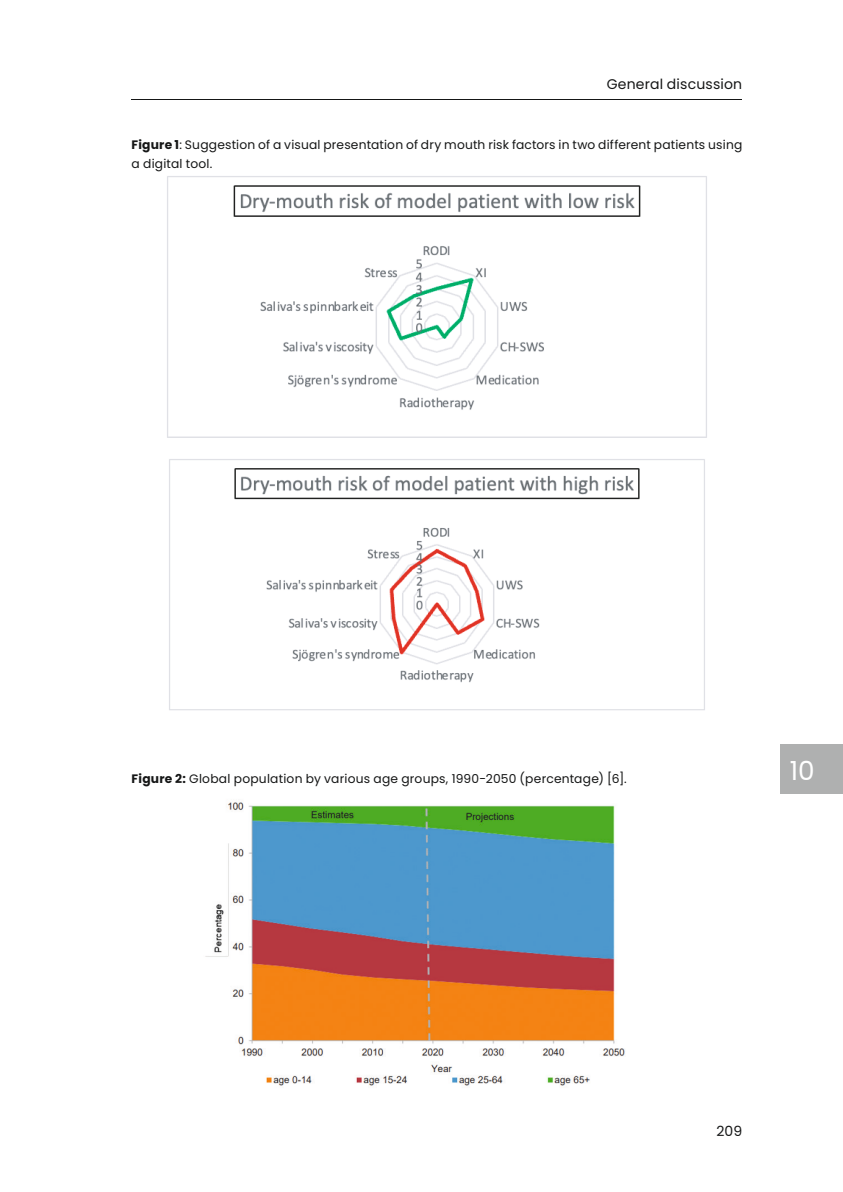
<style>
.page{position:relative;width:843px;height:1192px;background:#fff}
.page>*{position:absolute;margin:0;border:0;box-sizing:border-box;transform-origin:0 0}
.t1{font:26.25px "Poppins";color:#fff}
.t2{font:14px "Poppins";letter-spacing:.015em;color:#151616}
.t3{font:12.25px/19.2px "Poppins";letter-spacing:.015em;color:#151616}
.s1{font-weight:700}
</style>
<div class="page">
<hr style="left:132px;top:99px;width:610px;height:1px;background:#151616">
<img style="left:167px;top:176px;width:540px;height:262px">
<img style="left:169px;top:459px;width:535px;height:251px">
<img style="left:205px;top:802px;width:420px;height:284px">
<div style="left:779px;top:744px;width:63px;height:50px;background:#afb0b0"></div>
<p class="t2" style="left:606px;top:76px;width:137px">General discussion</p>
<p class="t3" style="left:132px;top:135px;width:612px"><span class="s1">Figure 1</span>: Suggestion of a visual presentation of dry mouth risk factors in two different patients using a digital tool.</p>
<p class="t3" style="left:132px;top:769px;width:496px"><span class="s1">Figure 2:</span> Global population by various age groups, 1990-2050 (percentage) [6].</p>
<h1 class="t1" style="left:789px;top:755px;width:26px">10</h1>
<p class="t2" style="left:716px;top:1123px;width:27px">209</p>
</div>
